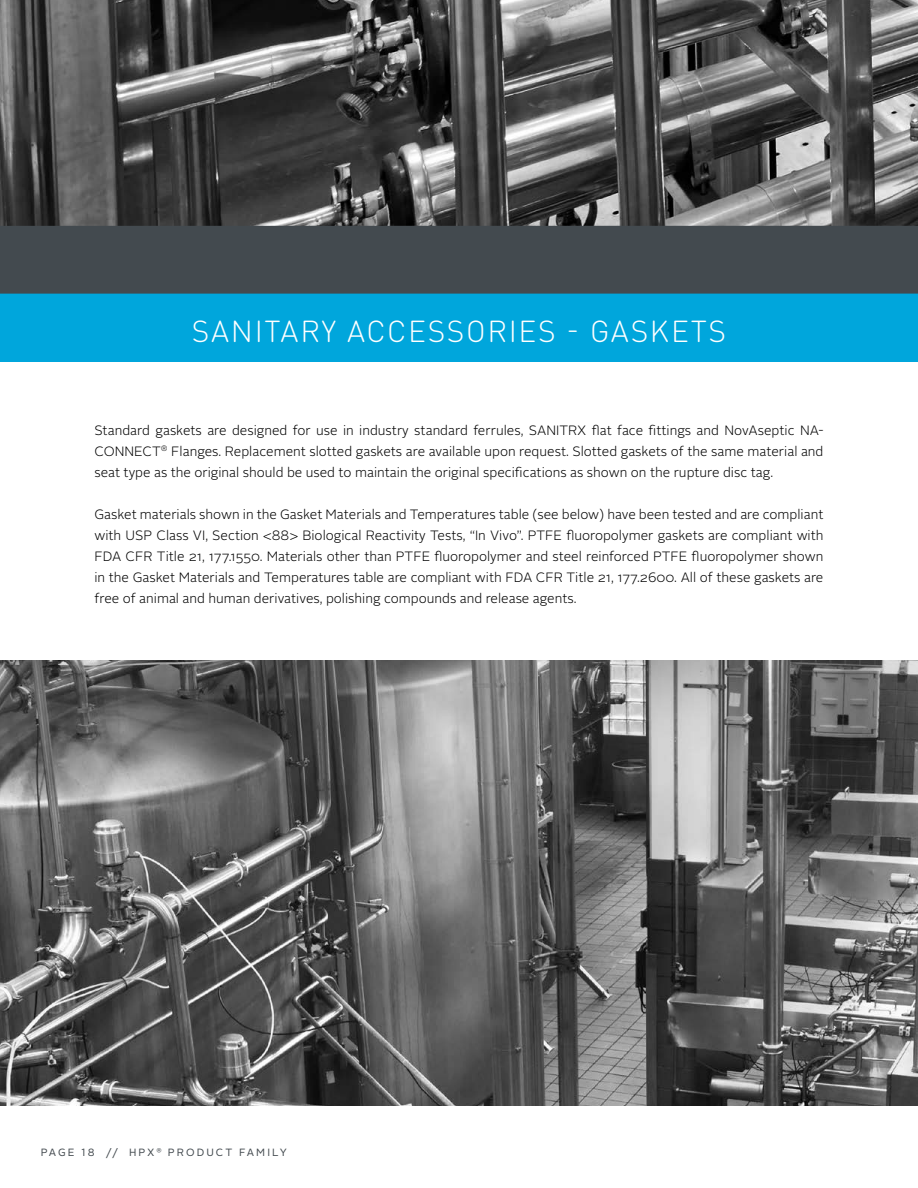
<style>
.page{position:relative;width:918px;height:1188px;background:#fff}
.page>*{position:absolute;margin:0;border:0;box-sizing:border-box;transform-origin:0 0}
.t1{font:300 30px "DIN Round OT";letter-spacing:.055em;color:#fff}
.t2{font:300 13.5px/21px "Alright Sans";color:#000;text-align:justify}
.t3{font:10.5px "Alright Sans";letter-spacing:.2em;color:#434a4f}
</style>
<div class="page">
<img style="left:0;top:0;width:918px;height:226px">
<div style="left:0;top:293px;width:918px;height:68px;background:#00a6dc"></div>
<div style="left:0;top:226px;width:918px;height:68px;background:#434a4f"></div>
<img style="left:0;top:661px;width:918px;height:445px">
<h1 class="t1" style="left:192px;top:312px;width:536px">SANITARY ACCESSORIES - GASKETS</h1>
<p class="t2" style="left:94px;top:420px;width:731px">Standard gaskets are designed for use in industry standard ferrules, SANITRX flat face fittings and NovAseptic NA-CONNECT<sup>®</sup> Flanges. Replacement slotted gaskets are available upon request. Slotted gaskets of the same material and seat type as the original should be used to maintain the original specifications as shown on the rupture disc tag.</p>
<p class="t2" style="left:95px;top:504px;width:731px">Gasket materials shown in the Gasket Materials and Temperatures table (see below) have been tested and are compliant with USP Class VI, Section &lt;88&gt; Biological Reactivity Tests, “In Vivo”. PTFE fluoropolymer gaskets are compliant with FDA CFR Title 21, 177.1550. Materials other than PTFE fluoropolymer and steel reinforced PTFE fluoropolymer shown in the Gasket Materials and Temperatures table are compliant with FDA CFR Title 21, 177.2600. All of these gaskets are free of animal and human derivatives, polishing compounds and release agents.</p>
<p class="t3" style="left:41px;top:1145px;width:248px">PAGE 18 // HPX <sup>®</sup> PRODUCT FAMILY</p>
</div>
